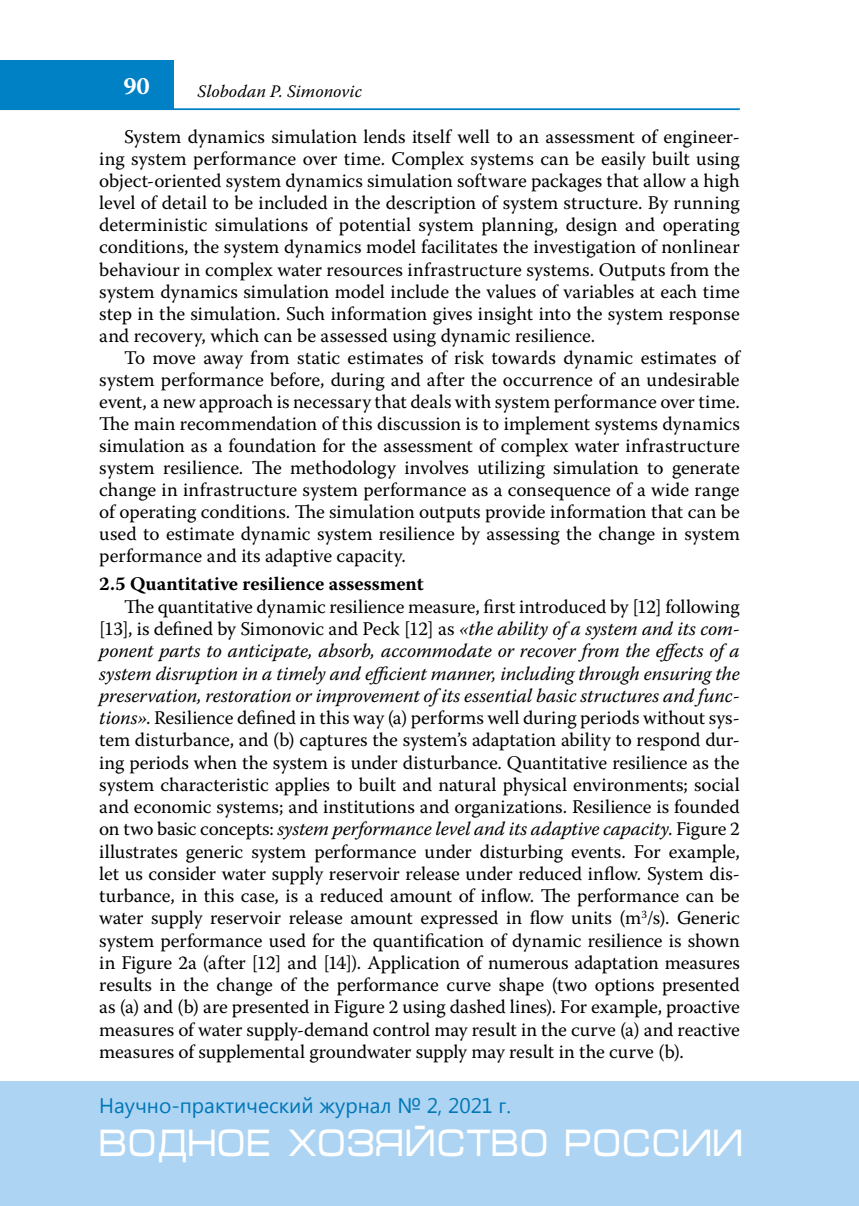
<style>
.page{position:relative;width:859px;height:1206px;background:#fff}
.page>*{position:absolute;margin:0;border:0;box-sizing:border-box;transform-origin:0 0}
.t1{font:38.5px "Micra C";color:#fff;scale:.83 1}
.t2{font:700 24.5px "Warnock Pro";color:#fff}
.t3{font:21px "Segoe UI";color:#0077b6}
.t4{font:19.25px/22.2px "Warnock Pro";color:#000;text-align:justify}
.t5{font:700 19.25px "Warnock Pro";color:#000}
.t6{font:italic 17.5px "Warnock Pro";color:#000}
.s1{font-style:italic}
</style>
<div class="page">
<hr style="left:0;top:108px;width:739px;height:2px;background:#0080c5">
<div style="left:0;top:60px;width:174px;height:50px;background:#0080c5"></div>
<div style="left:0;top:1081px;width:858px;height:124px;background:#add4f3"></div>
<p class="t2" style="left:123px;top:71px;width:28px">90</p>
<p class="t6" style="left:197px;top:81px;width:166px">Slobodan P. Simonovic</p>
<p class="t4" style="left:99px;top:125px;width:642px;text-indent:25px">System dynamics simulation lends itself well to an assessment of engineer&shy;ing system performance over time. Complex systems can be easily built using object-oriented system dynamics simulation software packages that allow a high level of detail to be included in the description of system structure. By running deterministic simulations of potential system planning, design and operating conditions, the system dynamics model facilitates the investigation of nonlinear behaviour in complex water resources infrastructure systems. Outputs from the system dynamics simulation model include the values of variables at each time step in the simulation. Such information gives insight into the system response and recovery, which can be assessed using dynamic resilience.</p>
<p class="t4" style="left:99px;top:346px;width:642px;text-indent:25px">To move away from static estimates of risk towards dynamic estimates of system performance before, during and after the occurrence of an undesirable event, a new approach is necessary that deals with system performance over time.<br>The main recommendation of this discussion is to implement systems dynamics simulation as a foundation for the assessment of complex water infrastructure system resilience. The methodology involves utilizing simulation to generate change in infrastructure system performance as a consequence of a wide range of operating conditions. The simulation outputs provide information that can be used to estimate dynamic system resilience by assessing the change in system performance and its adaptive capacity.</p>
<p class="t5" style="left:99px;top:572px;width:325px">2.5 Quantitative resilience assessment</p>
<p class="t4" style="left:99px;top:595px;width:642px;text-indent:25px">The quantitative dynamic resilience measure, first introduced by [12] following [13], is defined by Simonovic and Peck [12] as <span class="s1">«the ability of a system and its com&shy;ponent parts to anticipate, absorb, accommodate or recover from the effects of a system disruption in a timely and efficient manner, including through ensuring the preservation, restoration or improvement of its essential basic structures and func&shy;tions»</span>. Resilience defined in this way (a) performs well during periods without sys&shy;tem disturbance, and (b) captures the system’s adaptation ability to respond dur&shy;ing periods when the system is under disturbance. Quantitative resilience as the system characteristic applies to built and natural physical environments; social and economic systems; and institutions and organizations. Resilience is founded on two basic concepts: <span class="s1">system performance level and its adaptive capacity</span>. Figure 2 illustrates generic system performance under disturbing events. For example, let us consider water supply reservoir release under reduced inflow. System dis&shy;turbance, in this case, is a reduced amount of inflow. The performance can be water supply reservoir release amount expressed in flow units (m<sup>3</sup>/s). Generic system performance used for the quantification of dynamic resilience is shown in Figure 2a (after [12] and [14]). Application of numerous adaptation measures results in the change of the performance curve shape (two options presented as (a) and (b) are presented in Figure 2 using dashed lines). For example, proactive measures of water supply-demand control may result in the curve (a) and reactive measures of supplemental groundwater supply may result in the curve (b).</p>
<p class="t3" style="left:99px;top:1090px;width:413px">Научно-практический журнал № 2, 2021 г.</p>
<h1 class="t1" style="left:99px;top:1126px;width:777px">ВОДНОЕ ХОЗЯЙСТВО РОССИИ</h1>
</div>
